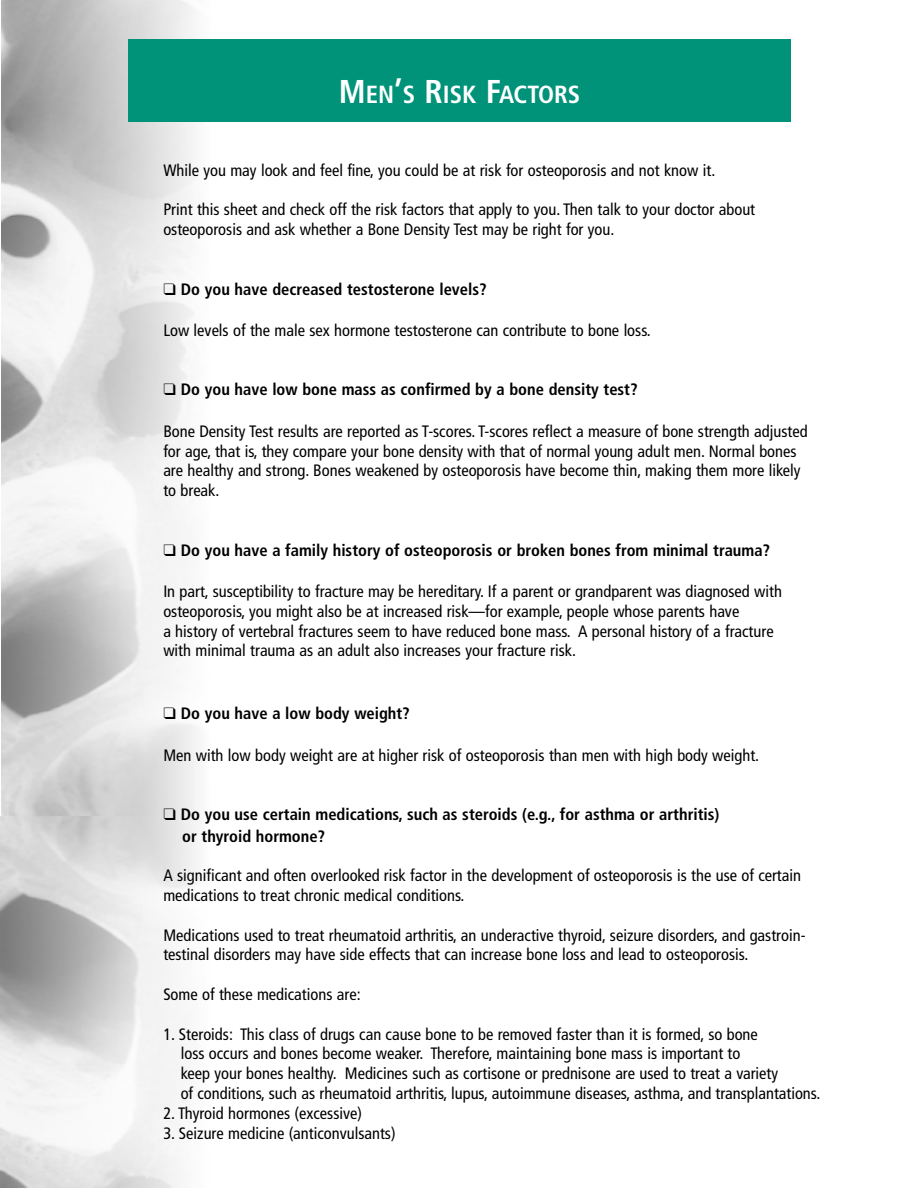
<style>
.page{position:relative;width:918px;height:1188px;background:#fff}
.page>*{position:absolute;margin:0;border:0;box-sizing:border-box;transform-origin:0 0}
.t1{font:700 condensed 24.75px "Frutiger";color:#fff}
.t2{font:condensed 16.5px/19.8px "Frutiger";color:#000}
.t3{font:700 condensed 16.5px/21.6px "Frutiger";color:#000}
.s1{font-size:33px}
</style>
<div class="page">
<img style="left:1px;top:0;width:195px;height:817px">
<div style="left:128px;top:39px;width:663px;height:83px;background:#009379"></div>
<h1 class="t1" style="left:339px;top:84px;width:243px"><span class="s1">M</span>EN<span class="s1">’</span>S <span class="s1">R</span>ISK <span class="s1">F</span>ACTORS</h1>
<p class="t2" style="left:163px;top:162px;width:554px">While you may look and feel fine, you could be at risk for osteoporosis and not know it.</p>
<p class="t2" style="left:163px;top:201px;width:593px">Print this sheet and check off the risk factors that apply to you. Then talk to your doctor about osteoporosis and ask whether a Bone Density Test may be right for you.</p>
<p class="t3" style="left:163px;top:279px;width:325px">❑ Do you have decreased testosterone levels?</p>
<p class="t2" style="left:163px;top:322px;width:489px">Low levels of the male sex hormone testosterone can contribute to bone loss.</p>
<p class="t3" style="left:163px;top:380px;width:476px">❑ Do you have low bone mass as confirmed by a bone density test?</p>
<p class="t2" style="left:163px;top:422px;width:646px">Bone Density Test results are reported as T-scores. T-scores reflect a measure of bone strength adjusted for age, that is, they compare your bone density with that of normal young adult men. Normal bones are healthy and strong. Bones weakened by osteoporosis have become thin, making them more likely to break.</p>
<p class="t3" style="left:163px;top:540px;width:608px">❑ Do you have a family history of osteoporosis or broken bones from minimal trauma?</p>
<p class="t2" style="left:163px;top:583px;width:620px">In part, susceptibility to fracture may be hereditary. If a parent or grandparent was diagnosed with osteoporosis, you might also be at increased risk—for example, people whose parents have<br>a history of vertebral fractures seem to have reduced bone mass. A personal history of a fracture with minimal trauma as an adult also increases your fracture risk.</p>
<p class="t3" style="left:163px;top:704px;width:248px">❑ Do you have a low body weight?</p>
<p class="t2" style="left:163px;top:746px;width:597px">Men with low body weight are at higher risk of osteoporosis than men with high body weight.</p>
<p class="t3" style="left:182px;top:805px;width:539px;text-indent:-19px">❑ Do you use certain medications, such as steroids (e.g., for asthma or arthritis) or thyroid hormone?</p>
<p class="t2" style="left:163px;top:867px;width:639px">A significant and often overlooked risk factor in the development of osteoporosis is the use of certain medications to treat chronic medical conditions.</p>
<p class="t2" style="left:163px;top:926px;width:644px">Medications used to treat rheumatoid arthritis, an underactive thyroid, seizure disorders, and gastroin&shy;testinal disorders may have side effects that can increase bone loss and lead to osteoporosis.</p>
<p class="t2" style="left:163px;top:986px;width:199px">Some of these medications are:</p>
<p class="t2" style="left:181px;top:1025px;width:641px;text-indent:-17px">1. Steroids: This class of drugs can cause bone to be removed faster than it is formed, so bone<br>loss occurs and bones become weaker. Therefore, maintaining bone mass is important to<br>keep your bones healthy. Medicines such as cortisone or prednisone are used to treat a variety<br>of conditions, such as rheumatoid arthritis, lupus, autoimmune diseases, asthma, and transplantations.</p>
<p class="t2" style="left:163px;top:1105px;width:200px">2. Thyroid hormones (excessive)</p>
<p class="t2" style="left:163px;top:1124px;width:234px">3. Seizure medicine (anticonvulsants)</p>
</div>
